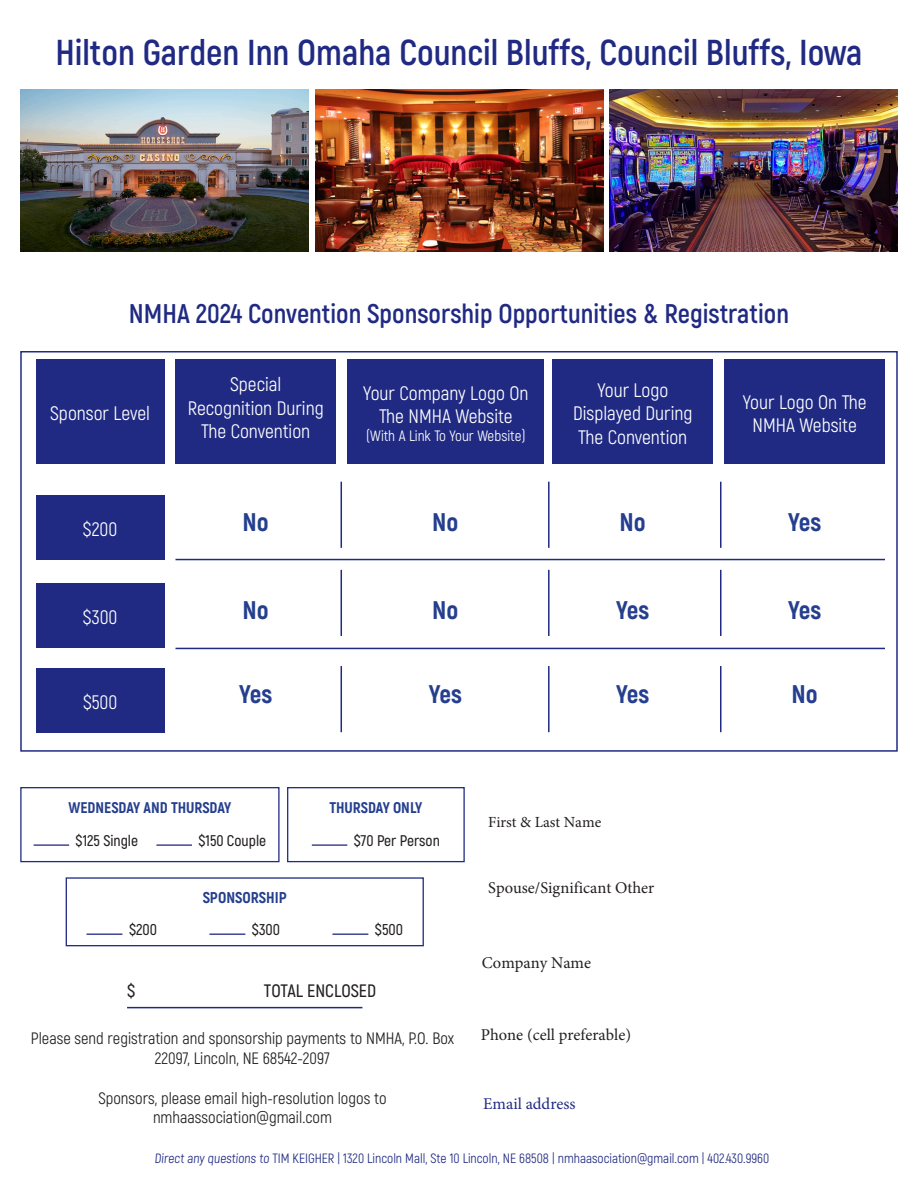
<style>
.page{position:relative;width:918px;height:1188px;background:#fff}
.page>*{position:absolute;margin:0;border:0;box-sizing:border-box;transform-origin:0 0}
.t1{font:700 36px "Akrobat";color:#202a83}
.t2{font:700 27px "Akrobat";color:#202a83}
.t3{font:800 25.5px "Akrobat";color:#253f8e}
.t4{font:19.5px/23.4px "Akrobat";color:#fff;text-align:center}
.t5{font:600 18px "Akrobat";color:#231f20}
.t6{font:16.5px/19.8px "Akrobat";color:#231f20;text-align:center}
.t7{font:16.5px "Minion Pro";color:#231f20}
.t8{font:16.5px "Minion Pro";color:#202a83}
.t9{font:600 15.6px "Akrobat";color:#231f20}
.t10{font:800 15.6px "Akrobat";color:#253f8e}
.t11{font:800 15.45px "Akrobat";letter-spacing:-.005em;color:#253f8e}
.t12{font:600 15.45px "Akrobat";color:#231f20}
.t13{font:15.45px "Minion Pro";color:#231f20}
.t14{font:15px "Akrobat";color:#fff}
.t15{font:13.5px "Akrobat";color:#202a83}
</style>
<div class="page">
<img style="left:20px;top:90px;width:288px;height:161px">
<img style="left:315px;top:90px;width:288px;height:161px">
<img style="left:610px;top:90px;width:288px;height:161px">
<div style="left:20px;top:351px;width:878px;height:401px;border:2px solid #202a83"></div>
<hr style="left:127px;top:1007px;width:235px;height:1px;background:#202a83">
<hr style="left:34px;top:844px;width:35px;height:2px;background:#202a83">
<hr style="left:156px;top:844px;width:36px;height:2px;background:#202a83">
<div style="left:20px;top:787px;width:260px;height:75px;border:1px solid #202a83"></div>
<hr style="left:312px;top:844px;width:35px;height:2px;background:#202a83">
<div style="left:287px;top:787px;width:178px;height:75px;border:1px solid #202a83"></div>
<hr style="left:87px;top:934px;width:35px;height:1px;background:#202a83">
<hr style="left:209px;top:934px;width:36px;height:1px;background:#202a83">
<hr style="left:332px;top:934px;width:36px;height:1px;background:#202a83">
<div style="left:66px;top:877px;width:358px;height:69px;border:1px solid #202a83"></div>
<div style="left:36px;top:359px;width:128px;height:105px;background:#202a83"></div>
<div style="left:36px;top:495px;width:128px;height:65px;background:#202a83"></div>
<div style="left:36px;top:583px;width:128px;height:65px;background:#202a83"></div>
<div style="left:36px;top:668px;width:128px;height:64px;background:#202a83"></div>
<div style="left:176px;top:359px;width:160px;height:105px;background:#202a83"></div>
<div style="left:347px;top:359px;width:196px;height:105px;background:#202a83"></div>
<div style="left:553px;top:359px;width:160px;height:105px;background:#202a83"></div>
<div style="left:724px;top:359px;width:161px;height:105px;background:#202a83"></div>
<hr style="left:176px;top:559px;width:709px;height:1px;background:#202a83">
<hr style="left:176px;top:648px;width:709px;height:1px;background:#202a83">
<hr style="left:341px;top:482px;width:1px;height:66px;background:#202a83">
<hr style="left:548px;top:482px;width:2px;height:66px;background:#202a83">
<hr style="left:720px;top:482px;width:2px;height:66px;background:#202a83">
<hr style="left:341px;top:570px;width:1px;height:66px;background:#202a83">
<hr style="left:548px;top:570px;width:2px;height:66px;background:#202a83">
<hr style="left:720px;top:570px;width:2px;height:66px;background:#202a83">
<hr style="left:341px;top:666px;width:1px;height:66px;background:#202a83">
<hr style="left:548px;top:666px;width:2px;height:66px;background:#202a83">
<hr style="left:720px;top:666px;width:2px;height:66px;background:#202a83">
<p class="t1" style="left:55px;top:30px;width:809px">Hilton Garden Inn Omaha Council Bluffs, Council Bluffs, Iowa</p>
<p class="t2" style="left:129px;top:297px;width:662px">NMHA 2024 Convention Sponsorship Opportunities &amp; Registration</p>
<p class="t4" style="left:50px;top:402px;width:101px">Sponsor Level</p>
<p class="t4" style="left:230px;top:373px;width:53px">Special</p>
<p class="t4" style="left:188px;top:396px;width:137px">Recognition During<br>The Convention</p>
<p class="t4" style="left:83px;top:518px;width:36px">$200</p>
<p class="t3" style="left:243px;top:505px;width:28px">No</p>
<p class="t4" style="left:83px;top:606px;width:36px">$300</p>
<p class="t4" style="left:83px;top:690px;width:36px">$500</p>
<p class="t3" style="left:243px;top:594px;width:28px">No</p>
<p class="t3" style="left:239px;top:678px;width:35px">Yes</p>
<p class="t4" style="left:363px;top:381px;width:167px">Your Company Logo On<br>The NMHA Website</p>
<p class="t14" style="left:366px;top:427px;width:161px">(With A Link To Your Website)</p>
<p class="t3" style="left:432px;top:505px;width:28px">No</p>
<p class="t3" style="left:432px;top:594px;width:28px">No</p>
<p class="t3" style="left:429px;top:678px;width:35px">Yes</p>
<p class="t4" style="left:597px;top:378px;width:72px">Your Logo</p>
<p class="t4" style="left:573px;top:402px;width:121px;text-align:left">Displayed During<br>The Convention</p>
<p class="t4" style="left:743px;top:390px;width:125px">Your Logo On The<br>NMHA Website</p>
<p class="t3" style="left:620px;top:505px;width:28px">No</p>
<p class="t3" style="left:788px;top:505px;width:35px">Yes</p>
<p class="t3" style="left:616px;top:594px;width:35px">Yes</p>
<p class="t3" style="left:788px;top:594px;width:35px">Yes</p>
<p class="t3" style="left:616px;top:678px;width:35px">Yes</p>
<p class="t3" style="left:792px;top:678px;width:28px">No</p>
<p class="t11" style="left:68px;top:798px;width:165px">WEDNESDAY AND THURSDAY</p>
<p class="t12" style="left:76px;top:831px;width:64px">$125 Single</p>
<p class="t12" style="left:198px;top:831px;width:69px">$150 Couple</p>
<p class="t10" style="left:203px;top:888px;width:86px">SPONSORSHIP</p>
<p class="t11" style="left:329px;top:798px;width:94px">THURSDAY ONLY</p>
<p class="t12" style="left:354px;top:831px;width:88px">$70 Per Person</p>
<p class="t9" style="left:129px;top:920px;width:30px">$200</p>
<p class="t9" style="left:252px;top:920px;width:30px">$300</p>
<p class="t9" style="left:375px;top:920px;width:30px">$500</p>
<p class="t5" style="left:127px;top:979px;width:10px">$</p>
<p class="t5" style="left:264px;top:979px;width:114px">TOTAL ENCLOSED</p>
<p class="t6" style="left:31px;top:1029px;width:425px">Please send registration and sponsorship payments to NMHA, P.O. Box<br>22097, Lincoln, NE 68542-2097</p>
<p class="t6" style="left:98px;top:1088px;width:290px">Sponsors, please email high-resolution logos to</p>
<p class="t6" style="left:153px;top:1108px;width:180px">nmhaassociation@gmail.com</p>
<p class="t13" style="left:488px;top:812px;width:115px">First &amp; Last Name</p>
<p class="t7" style="left:488px;top:876px;width:168px">Spouse/Significant Other</p>
<p class="t7" style="left:482px;top:951px;width:111px">Company Name</p>
<p class="t7" style="left:481px;top:1024px;width:152px">Phone (cell preferable)</p>
<p class="t8" style="left:483px;top:1093px;width:94px">Email address</p>
<p class="t15" style="left:155px;top:1150px;width:616px">Direct any questions to TIM KEIGHER | 1320 Lincoln Mall, Ste 10 Lincoln, NE 68508 | nmhaasociation@gmail.com | 402.430.9960</p>
</div>
